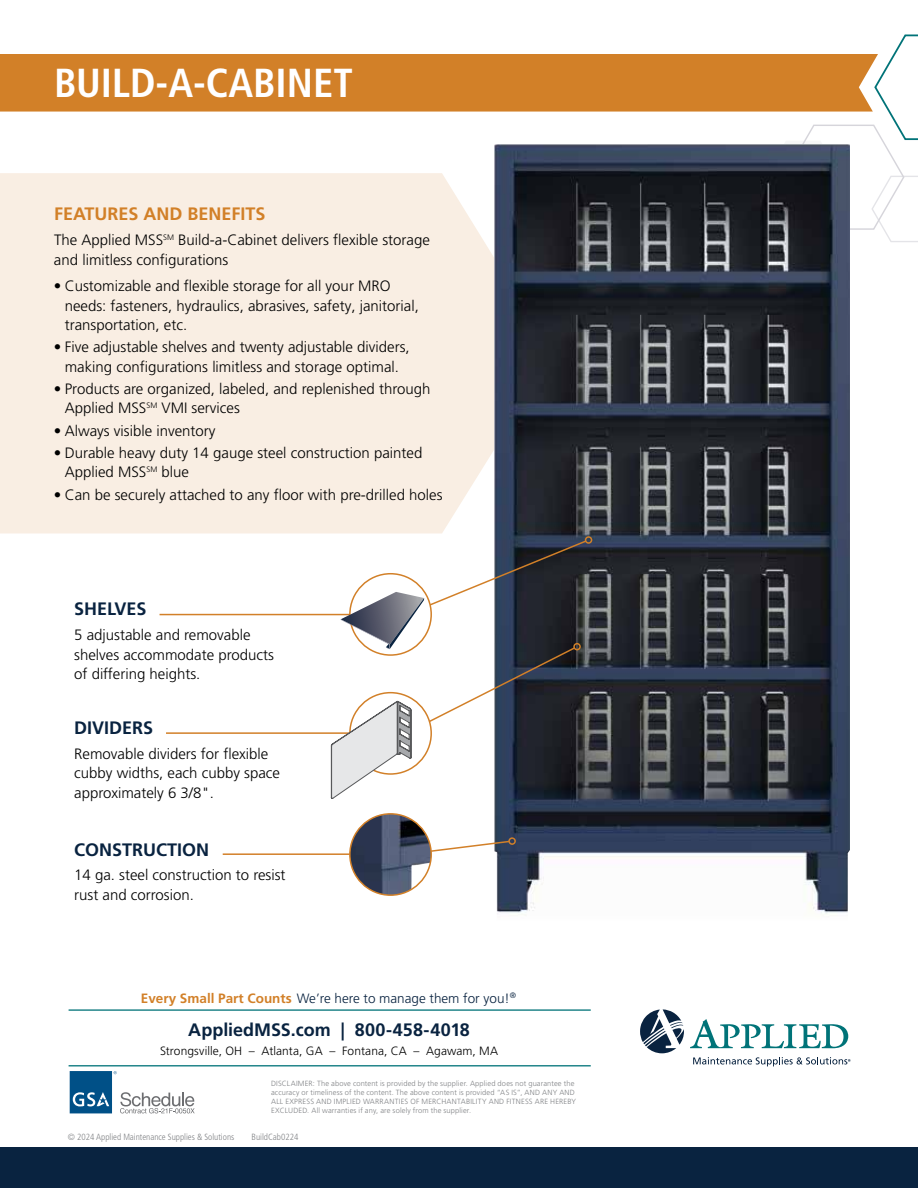
<style>
.page{position:relative;width:918px;height:1188px;background:#fff}
.page>*{position:absolute;margin:0;border:0;box-sizing:border-box;transform-origin:0 0}
.t1{font:700 condensed 40.5px "Frutiger LT Pro";color:#fff}
.t2{font:700 18px "Frutiger LT Pro";color:#092340}
.t3{font:700 18px "Frutiger LT Pro";color:#d28028}
.t4{font:300 15px/19.5px "Frutiger LT Pro";color:#000}
.t5{font:300 13.5px "Frutiger LT Pro";color:#092340}
.t6{font:300 12px "Frutiger LT Pro";letter-spacing:.005em;color:#000}
.t7{font:300 condensed 9px "Frutiger LT Pro";color:#808285}
.t8{font:300 7.5px/9px "Frutiger LT Pro";letter-spacing:.02em;color:#808285}
.s1{font-weight:700;color:#d28028}
</style>
<div class="page">
<div style="left:0;top:54px;width:784px;height:58px;background:#d28028"></div>
<svg style="left:784px;top:34px;width:134px;height:208px"></svg>
<div style="left:0;top:173px;width:494px;height:360px;background:#f9eee3"></div>
<svg style="left:70px;top:1071px;width:125px;height:42px"></svg>
<svg style="left:690px;top:1019px;width:158px;height:29px"></svg>
<svg style="left:640px;top:1009px;width:44px;height:44px"></svg>
<svg style="left:693px;top:1057px;width:157px;height:9px"></svg>
<hr style="left:69px;top:1009px;width:522px;height:2px;background:#007378">
<hr style="left:69px;top:1065px;width:522px;height:1px;background:#007378">
<img style="left:494px;top:144px;width:356px;height:770px">
<div style="left:585px;top:536px;width:7px;height:8px;border:2px solid #d28028;border-radius:50%"></div>
<svg style="left:222px;top:840px;width:289px;height:16px"></svg>
<div style="left:508px;top:837px;width:8px;height:8px;border:2px solid #d28028;border-radius:50%"></div>
<img style="left:350px;top:814px;width:81px;height:81px">
<div style="left:349px;top:813px;width:83px;height:83px;border:2px solid #d28028;border-radius:50%"></div>
<svg style="left:159px;top:539px;width:429px;height:261px"></svg>
<div style="left:0;top:1148px;width:918px;height:40px;background:#092340"></div>
<h1 class="t1" style="left:54px;top:59px;width:300px">BUILD-A-CABINET</h1>
<p class="t3" style="left:54px;top:203px;width:213px">FEATURES AND BENEFITS</p>
<p class="t4" style="left:54px;top:230px;width:377px">The Applied MSS<sup>SM</sup> Build-a-Cabinet delivers flexible storage and limitless configurations</p>
<p class="t4" style="left:65px;top:276px;width:356px;text-indent:-11px">• Customizable and flexible storage for all your MRO needs: fasteners, hydraulics, abrasives, safety, janitorial, transportation, etc.</p>
<p class="t4" style="left:54px;top:337px;width:357px;text-align:center">• Five adjustable shelves and twenty adjustable dividers, making configurations limitless and storage optimal.</p>
<p class="t4" style="left:65px;top:379px;width:367px;text-indent:-11px">• Products are organized, labeled, and replenished through<br>Applied MSS<sup>SM</sup> VMI services</p>
<p class="t4" style="left:54px;top:421px;width:163px">• Always visible inventory</p>
<p class="t4" style="left:65px;top:443px;width:359px;text-indent:-11px">• Durable heavy duty 14 gauge steel construction painted<br>Applied MSS<sup>SM</sup> blue</p>
<p class="t4" style="left:54px;top:485px;width:390px">• Can be securely attached to any floor with pre-drilled holes</p>
<p class="t2" style="left:74px;top:598px;width:74px">SHELVES</p>
<p class="t4" style="left:74px;top:626px;width:201px">5 adjustable and removable shelves accommodate products of differing heights.</p>
<p class="t2" style="left:74px;top:717px;width:81px">DIVIDERS</p>
<p class="t4" style="left:74px;top:744px;width:207px">Removable dividers for flexible cubby widths, each cubby space approximately 6 3/8".</p>
<p class="t2" style="left:74px;top:839px;width:137px">CONSTRUCTION</p>
<p class="t4" style="left:74px;top:866px;width:213px">14 ga. steel construction to resist rust and corrosion.</p>
<p class="t5" style="left:141px;top:990px;width:377px"><span class="s1">Every Small Part Counts</span> We’re here to manage them for you!<sup>®</sup></p>
<p class="t2" style="left:188px;top:1019px;width:283px">AppliedMSS.com | 800-458-4018</p>
<p class="t6" style="left:160px;top:1044px;width:340px">Strongsville, OH – Atlanta, GA – Fontana, CA – Agawam, MA</p>
<p class="t8" style="left:271px;top:1079px;width:307px">DISCLAIMER: The above content is provided by the supplier. Applied does not guarantee the accuracy or timeliness of the content. The above content is provided “AS IS”, AND ANY AND ALL EXPRESS AND IMPLIED WARRANTIES OF MERCHANTABILITY AND FITNESS ARE HEREBY EXCLUDED. All warranties if any, are solely from the supplier.</p>
<p class="t7" style="left:68px;top:1132px;width:168px">© 2024 Applied Maintenance Supplies &amp; Solutions</p>
<p class="t7" style="left:252px;top:1132px;width:48px">BuildCab0224</p>
</div>
